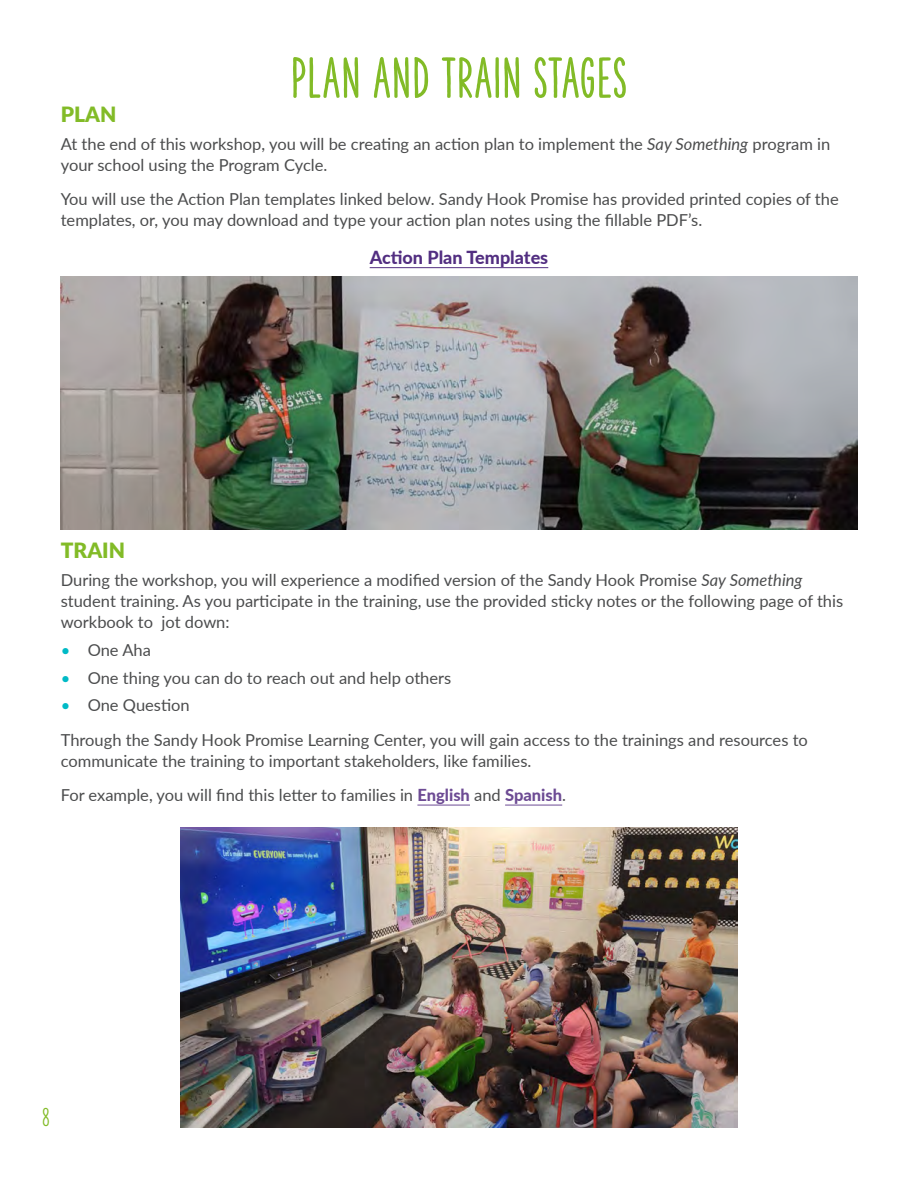
<style>
.page{position:relative;width:918px;height:1188px;background:#fff}
.page>*{position:absolute;margin:0;border:0;box-sizing:border-box;transform-origin:0 0}
.Subhead_1{font:54px "The Hand Extrablack";color:#82bb27}
.t1{font:900 24px "The Hand";color:#82bb27}
.Subheading_1{font:900 21px "Lato";color:#82bb27}
.Subheading_2{font:800 18px "Lato";color:#522e81}
.Bullets_1{font:16.5px/21px "Lato";color:#4b4c4d}
.s1{font-style:italic}
.s2{color:#00bac6}
.s3{font-weight:800;color:#6d4b94}
</style>
<div class="page">
<hr style="left:370px;top:267px;width:178px;height:1px;background:#522e81">
<hr style="left:417px;top:805px;width:53px;height:1px;background:#6d4b94">
<hr style="left:505px;top:805px;width:57px;height:1px;background:#6d4b94">
<img style="left:61px;top:277px;width:796px;height:253px">
<img style="left:180px;top:827px;width:558px;height:300px">
<p class="Subhead_1" style="left:290px;top:47px;width:339px">PLAN AND TRAIN STAGES</p>
<p class="Subheading_1" style="left:61px;top:98px;width:57px">PLAN</p>
<p class="Bullets_1" style="left:61px;top:132px;width:771px">At the end of this workshop, you will be creating an action plan to implement the <span class="s1">Say Something</span> program in your school using the Program Cycle.</p>
<p class="Bullets_1" style="left:61px;top:188px;width:780px">You will use the Action Plan templates linked below. Sandy Hook Promise has provided printed copies of the templates, or, you may download and type your action plan notes using the fillable PDF’s.</p>
<p class="Subheading_2" style="left:370px;top:244px;width:180px">Action Plan Templates</p>
<p class="Subheading_1" style="left:61px;top:535px;width:66px">TRAIN</p>
<p class="Bullets_1" style="left:61px;top:569px;width:784px">During the workshop, you will experience a modified version of the Sandy Hook Promise <span class="s1">Say Something </span>student training. As you participate in the training, use the provided sticky notes or the following page of this workbook to jot down:</p>
<p class="Bullets_1" style="left:61px;top:639px;width:92px"><span class="s2">•</span> One Aha</p>
<p class="Bullets_1" style="left:61px;top:666px;width:392px"><span class="s2">•</span> One thing you can do to reach out and help others</p>
<p class="Bullets_1" style="left:61px;top:694px;width:131px"><span class="s2">•</span> One Question</p>
<p class="Bullets_1" style="left:61px;top:729px;width:749px">Through the Sandy Hook Promise Learning Center, you will gain access to the trainings and resources to communicate the training to important stakeholders, like families.</p>
<p class="Bullets_1" style="left:61px;top:784px;width:507px">For example, you will find this letter to families in <span class="s3">English</span> and <span class="s3">Spanish</span>.</p>
<h2 class="t1" style="left:43px;top:1103px;width:9px">8</h2>
</div>
